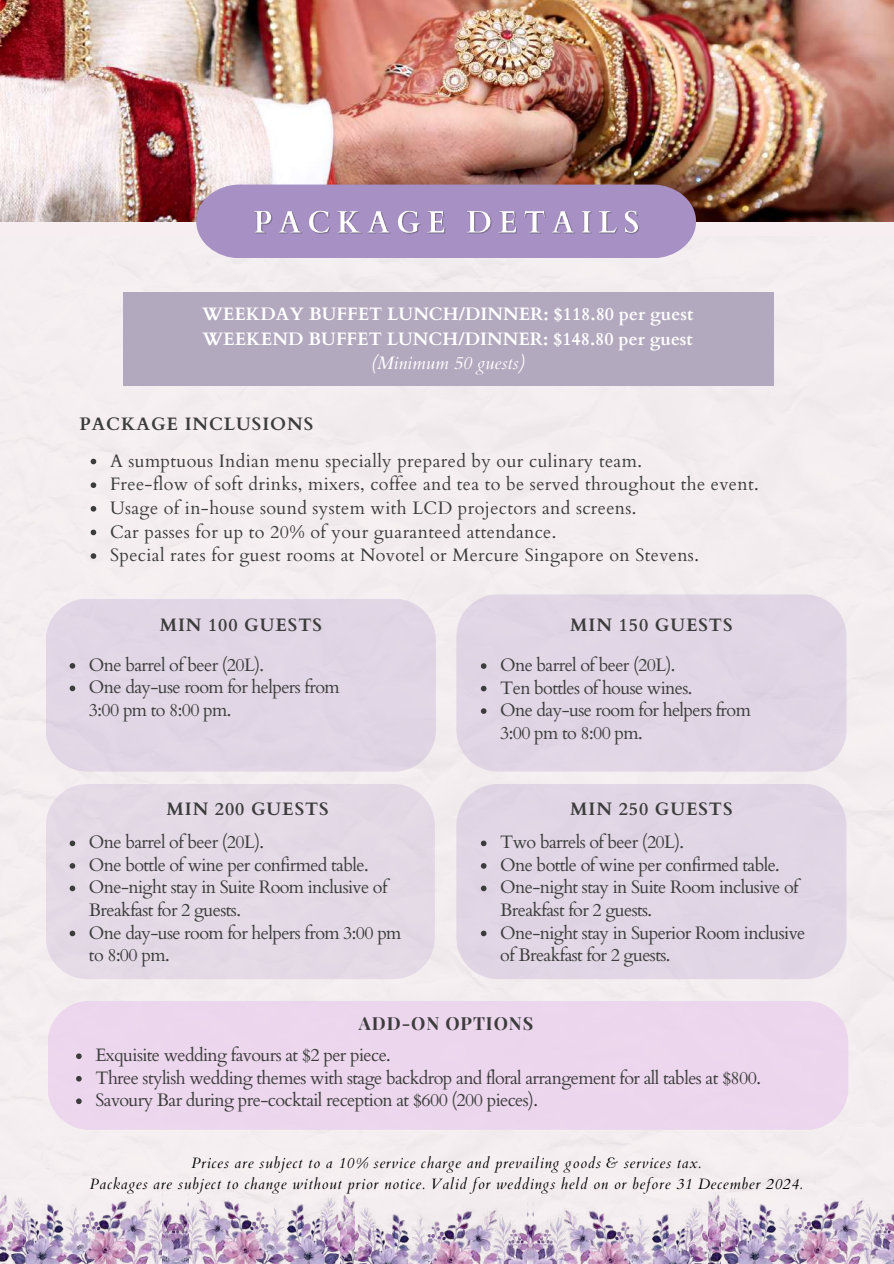
<style>
.page{position:relative;width:894px;height:1264px;background:#fff}
.page>*{position:absolute;margin:0;border:0;box-sizing:border-box;transform-origin:0 0}
.t1{font:18px/22.5px "Cardo";letter-spacing:-.035em;color:#3c3c3c}
.t2{font:18px/23.7px "Cardo";letter-spacing:.02em;color:#3c3c3c}
.t3{font:700 18px/24.8px "Cardo";color:#fff}
.t4{font:700 18px "Cardo";letter-spacing:.05em;color:#3c3c3c}
.t5{font:italic 18px "Cardo";color:#fff}
.t6{font:700 18px "Playfair Display";letter-spacing:.05em;color:#3c3c3c}
.t7{font:italic 15px/20.2px "Cardo";letter-spacing:.05em;color:#000;text-align:center}
</style>
<div class="page">
<img style="left:0;top:0;width:893px;height:222px">
<svg style="left:196px;top:184px;width:499px;height:74px;background:#a992c1"></svg>
<img style="left:251px;top:202px;width:394px;height:41px">
<div style="left:123px;top:292px;width:649px;height:93px;background:#b3a9bf"></div>
<div style="left:456px;top:594px;width:390px;height:177px;background:#e0d6e4"></div>
<div style="left:46px;top:598px;width:389px;height:173px;background:#e0d6e5"></div>
<div style="left:46px;top:784px;width:388px;height:195px;background:#e3d9e6"></div>
<div style="left:456px;top:784px;width:390px;height:195px;background:#e0d6e4"></div>
<img style="left:0;top:1192px;width:162px;height:71px">
<img style="left:162px;top:1192px;width:193px;height:71px">
<img style="left:340px;top:1202px;width:187px;height:61px">
<img style="left:527px;top:1202px;width:181px;height:61px">
<img style="left:708px;top:1192px;width:185px;height:71px">
<div style="left:48px;top:1000px;width:800px;height:129px;background:#ecd6ed"></div>
<svg style="left:76px;top:1053px;width:6px;height:6px"></svg>
<svg style="left:76px;top:1075px;width:6px;height:6px"></svg>
<svg style="left:76px;top:1098px;width:6px;height:6px"></svg>
<svg style="left:70px;top:663px;width:5px;height:5px"></svg>
<svg style="left:70px;top:685px;width:5px;height:6px"></svg>
<svg style="left:480px;top:663px;width:6px;height:6px"></svg>
<svg style="left:480px;top:685px;width:6px;height:6px"></svg>
<svg style="left:480px;top:708px;width:6px;height:6px"></svg>
<svg style="left:70px;top:840px;width:5px;height:6px"></svg>
<svg style="left:70px;top:863px;width:5px;height:5px"></svg>
<svg style="left:70px;top:885px;width:5px;height:6px"></svg>
<svg style="left:70px;top:930px;width:5px;height:6px"></svg>
<svg style="left:480px;top:840px;width:6px;height:6px"></svg>
<svg style="left:480px;top:863px;width:6px;height:5px"></svg>
<svg style="left:480px;top:885px;width:6px;height:6px"></svg>
<svg style="left:480px;top:930px;width:6px;height:6px"></svg>
<svg style="left:91px;top:458px;width:5px;height:6px"></svg>
<svg style="left:91px;top:482px;width:5px;height:6px"></svg>
<svg style="left:91px;top:506px;width:5px;height:5px"></svg>
<svg style="left:91px;top:529px;width:5px;height:6px"></svg>
<svg style="left:91px;top:553px;width:5px;height:6px"></svg>
<p class="t3" style="left:202px;top:302px;width:492px">WEEKDAY BUFFET LUNCH/DINNER: $118.80 per guest<br>WEEKEND BUFFET LUNCH/DINNER: $148.80 per guest</p>
<p class="t5" style="left:371px;top:351px;width:155px">(Minimum 50 guests)</p>
<p class="t4" style="left:79px;top:412px;width:235px">PACKAGE INCLUSIONS</p>
<p class="t2" style="left:110px;top:449px;width:650px">A sumptuous Indian menu specially prepared by our culinary team.<br>Free-flow of soft drinks, mixers, coffee and tea to be served throughout the event.<br>Usage of in-house sound system with LCD projectors and screens.<br>Car passes for up to 20% of your guaranteed attendance.<br>Special rates for guest rooms at Novotel or Mercure Singapore on Stevens.</p>
<p class="t4" style="left:160px;top:613px;width:164px">MIN 100 GUESTS</p>
<p class="t1" style="left:89px;top:654px;width:252px">One barrel of beer (20L).<br>One day-use room for helpers from<br>3:00 pm to 8:00 pm.</p>
<p class="t4" style="left:570px;top:613px;width:164px">MIN 150 GUESTS</p>
<p class="t1" style="left:500px;top:654px;width:252px">One barrel of beer (20L).<br>Ten bottles of house wines.<br>One day-use room for helpers from<br>3:00 pm to 8:00 pm.</p>
<p class="t4" style="left:166px;top:797px;width:164px">MIN 200 GUESTS</p>
<p class="t4" style="left:570px;top:797px;width:164px">MIN 250 GUESTS</p>
<p class="t1" style="left:89px;top:831px;width:314px">One barrel of beer (20L).<br>One bottle of wine per confirmed table.<br>One-night stay in Suite Room inclusive of<br>Breakfast for 2 guests.<br>One day-use room for helpers from 3:00 pm to 8:00 pm.</p>
<p class="t1" style="left:500px;top:831px;width:306px">Two barrels of beer (20L).<br>One bottle of wine per confirmed table.<br>One-night stay in Suite Room inclusive of Breakfast for 2 guests.<br>One-night stay in Superior Room inclusive of Breakfast for 2 guests.</p>
<p class="t6" style="left:359px;top:1010px;width:176px">ADD-ON OPTIONS</p>
<p class="t1" style="left:95px;top:1044px;width:667px">Exquisite wedding favours at $2 per piece.<br>Three stylish wedding themes with stage backdrop and floral arrangement for all tables at $800.<br>Savoury Bar during pre-cocktail reception at $600 (200 pieces).</p>
<p class="t7" style="left:90px;top:1153px;width:713px">Prices are subject to a 10% service charge and prevailing goods &amp; services tax.<br>Packages are subject to change without prior notice. Valid for weddings held on or before 31 December 2024.</p>
</div>
